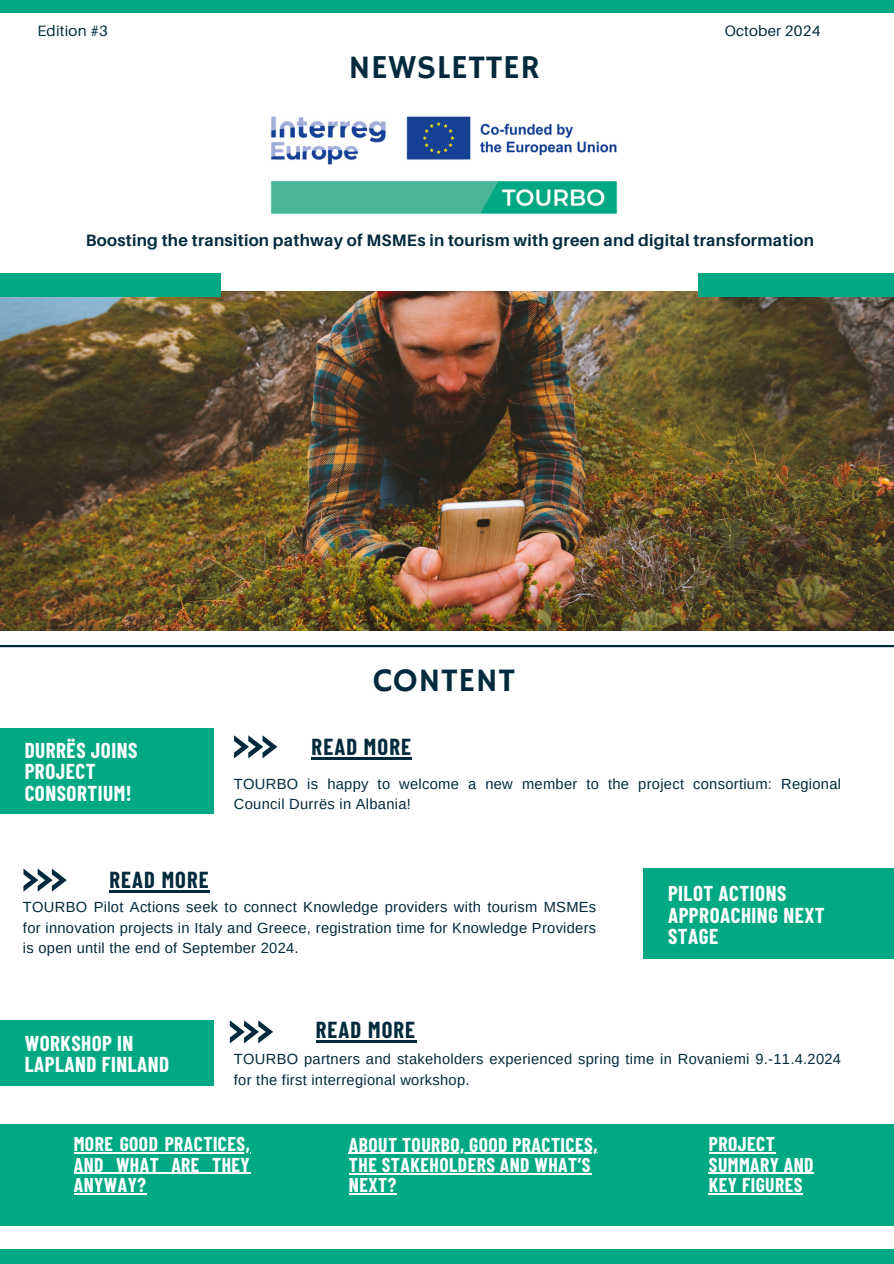
<style>
.page{position:relative;width:894px;height:1264px;background:#fff}
.page>*{position:absolute;margin:0;border:0;box-sizing:border-box;transform-origin:0 0}
.t1{font:33.3px "Hammersmith One";letter-spacing:.02em;color:#022a3d}
.t2{font:700 22.65px "Barlow Condensed";letter-spacing:.05em;color:#022a3d}
.t3{font:700 21px/21.3px "Barlow Condensed";letter-spacing:.025em;color:#fff}
.t4{font:700 19.5px/20.2px "Barlow Condensed";letter-spacing:.025em;color:#fff}
.t5{font:700 16.5px "Aileron";letter-spacing:.015em;color:#022a3d}
.t6{font:15px "Aileron";letter-spacing:.015em;color:#022a3d}
.t7{font:14.7px/20.2px "Arimo";letter-spacing:.02em;color:#022a3d}
</style>
<div class="page">
<img style="left:0;top:291px;width:892px;height:339px">
<div style="left:0;top:273px;width:220px;height:23px;background:#00a984"></div>
<div style="left:698px;top:273px;width:195px;height:23px;background:#00a984"></div>
<div style="left:0;top:0;width:893px;height:12px;background:#00a984"></div>
<div style="left:0;top:1249px;width:893px;height:14px;background:#00a984"></div>
<hr style="left:0;top:645px;width:893px;height:2px;background:#022a3d">
<img style="left:270px;top:116px;width:348px;height:98px">
<div style="left:0;top:1019px;width:213px;height:66px;background:#00a984"></div>
<hr style="left:315px;top:1040px;width:101px;height:2px;background:#022a3d">
<div style="left:0;top:728px;width:213px;height:85px;background:#00a984"></div>
<hr style="left:311px;top:757px;width:101px;height:2px;background:#022a3d">
<div style="left:0;top:1124px;width:893px;height:102px;background:#00a984"></div>
<hr style="left:74px;top:1152px;width:176px;height:1px;background:#fff">
<hr style="left:74px;top:1172px;width:176px;height:1px;background:#fff">
<hr style="left:74px;top:1192px;width:72px;height:2px;background:#fff">
<div style="left:643px;top:868px;width:250px;height:91px;background:#00a984"></div>
<svg style="left:23px;top:868px;width:44px;height:23px"></svg>
<hr style="left:109px;top:890px;width:101px;height:2px;background:#022a3d">
<svg style="left:230px;top:1020px;width:43px;height:23px"></svg>
<svg style="left:234px;top:735px;width:43px;height:23px"></svg>
<hr style="left:349px;top:1152px;width:248px;height:1px;background:#fff">
<hr style="left:349px;top:1173px;width:242px;height:1px;background:#fff">
<hr style="left:349px;top:1193px;width:48px;height:1px;background:#fff">
<hr style="left:708px;top:1152px;width:67px;height:1px;background:#fff">
<hr style="left:708px;top:1172px;width:105px;height:1px;background:#fff">
<hr style="left:708px;top:1192px;width:94px;height:2px;background:#fff">
<p class="t6" style="left:37px;top:21px;width:72px">Edition #3</p>
<h2 class="t6" style="left:724px;top:21px;width:97px">October 2024</h2>
<h2 class="t1" style="left:348px;top:48px;width:193px">NEWSLETTER</h2>
<p class="t5" style="left:86px;top:230px;width:729px">Boosting the transition pathway of MSMEs in tourism with green and digital transformation</p>
<h2 class="t3" style="left:25px;top:739px;width:114px">DURRËS JOINS<br>PROJECT<br>CONSORTIUM!</h2>
<p class="t1" style="left:373px;top:660px;width:143px">CONTENT</p>
<p class="t2" style="left:311px;top:732px;width:101px">READ MORE</p>
<h1 class="t7" style="left:234px;top:773px;width:608px">TOURBO is happy to welcome a new member to the project consortium: Regional<br>Council Durrës in Albania!</h1>
<p class="t2" style="left:109px;top:865px;width:101px">READ MORE</p>
<h2 class="t7" style="left:23px;top:897px;width:574px;text-align:justify">TOURBO Pilot Actions seek to connect Knowledge providers with tourism MSMEs for innovation projects in Italy and Greece, registration time for Knowledge Providers is open until the end of September 2024.</h2>
<h2 class="t3" style="left:667px;top:882px;width:158px">PILOT ACTIONS<br>APPROACHING NEXT<br>STAGE</h2>
<h4 class="t3" style="left:25px;top:1031px;width:146px">WORKSHOP IN<br>LAPLAND FINLAND</h4>
<h1 class="t2" style="left:315px;top:1015px;width:101px">READ MORE</h1>
<p class="t7" style="left:234px;top:1049px;width:608px">TOURBO partners and stakeholders experienced spring time in Rovaniemi 9.-11.4.2024 for the first interregional workshop.</p>
<p class="t4" style="left:74px;top:1133px;width:177px;text-align:justify">MORE GOOD PRACTICES, AND WHAT ARE THEY ANYWAY?</p>
<h2 class="t4" style="left:349px;top:1133px;width:250px">ABOUT TOURBO, GOOD PRACTICES,<br>THE STAKEHOLDERS AND WHAT’S<br>NEXT?</h2>
<p class="t4" style="left:708px;top:1133px;width:106px">PROJECT<br>SUMMARY AND<br>KEY FIGURES</p>
</div>
